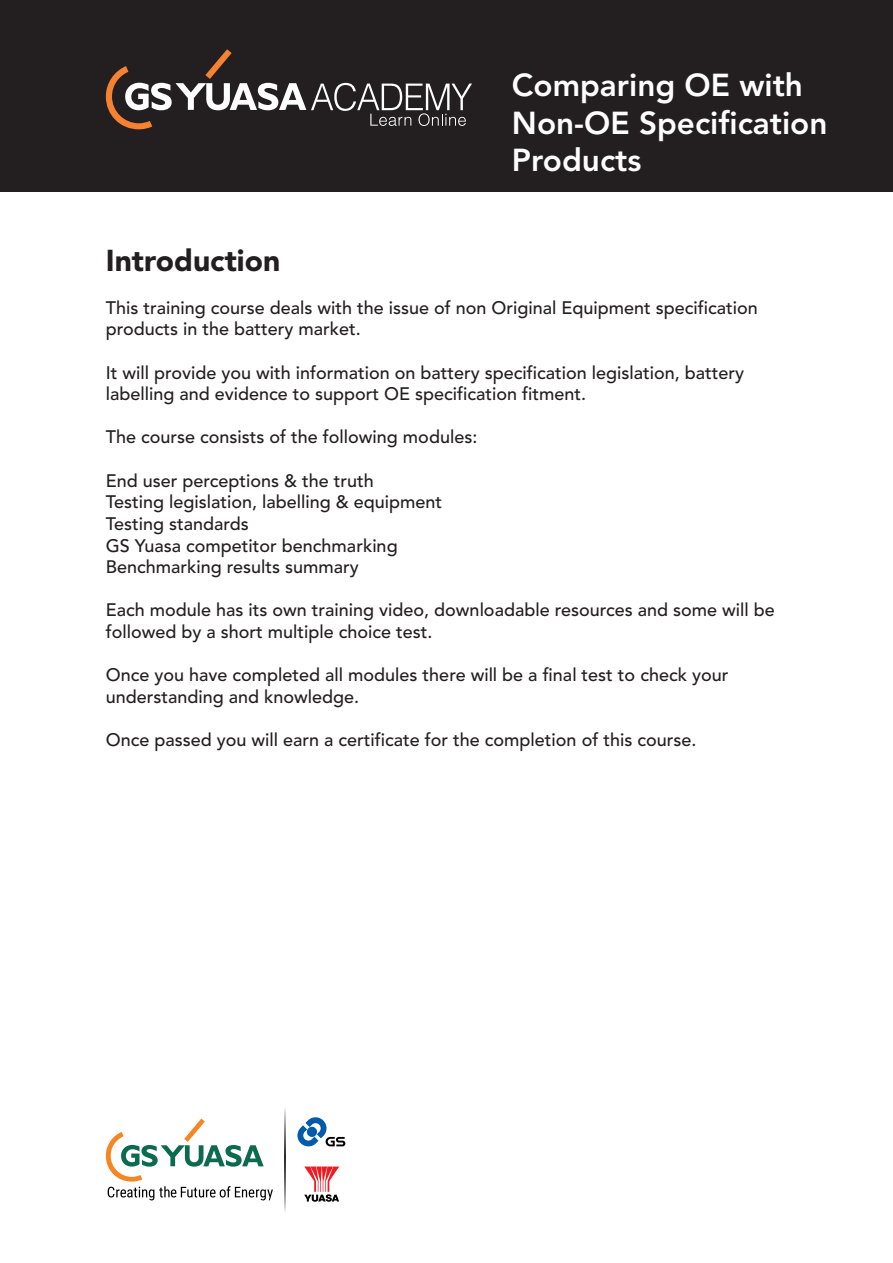
<style>
.page{position:relative;width:893px;height:1263px;background:#fff}
.page>*{position:absolute;margin:0;border:0;box-sizing:border-box;transform-origin:0 0}
.t1{font:800 31.5px/37.8px "Avenir";color:#fff}
.t2{font:900 30px "Avenir";color:#231f20}
.t3{font:500 18px/21.6px "Avenir";color:#231f20}
</style>
<div class="page">
<div style="left:0;top:0;width:893px;height:191px;background:#231f20"></div>
<svg style="left:106px;top:49px;width:366px;height:80px"></svg>
<svg style="left:304px;top:1166px;width:35px;height:36px"></svg>
<svg style="left:297px;top:1117px;width:48px;height:29px"></svg>
<svg style="left:285px;top:1108px;width:1px;height:104px"></svg>
<svg style="left:106px;top:1118px;width:167px;height:82px"></svg>
<h1 class="t1" style="left:512px;top:67px;width:317px">Comparing OE with<br>Non-OE Specification<br>Products</h1>
<h2 class="t2" style="left:106px;top:238px;width:176px">Introduction</h2>
<p class="t3" style="left:106px;top:297px;width:654px">This training course deals with the issue of non Original Equipment specification products in the battery market.</p>
<p class="t3" style="left:106px;top:362px;width:640px">It will provide you with information on battery specification legislation, battery labelling and evidence to support OE specification fitment.</p>
<p class="t3" style="left:106px;top:427px;width:373px">The course consists of the following modules:</p>
<p class="t3" style="left:106px;top:470px;width:338px">End user perceptions &amp; the truth<br>Testing legislation, labelling &amp; equipment<br>Testing standards<br>GS Yuasa competitor benchmarking<br>Benchmarking results summary</p>
<p class="t3" style="left:106px;top:600px;width:670px">Each module has its own training video, downloadable resources and some will be followed by a short multiple choice test.</p>
<p class="t3" style="left:106px;top:665px;width:624px">Once you have completed all modules there will be a final test to check your understanding and knowledge.</p>
<p class="t3" style="left:106px;top:729px;width:592px">Once passed you will earn a certificate for the completion of this course.</p>
</div>
